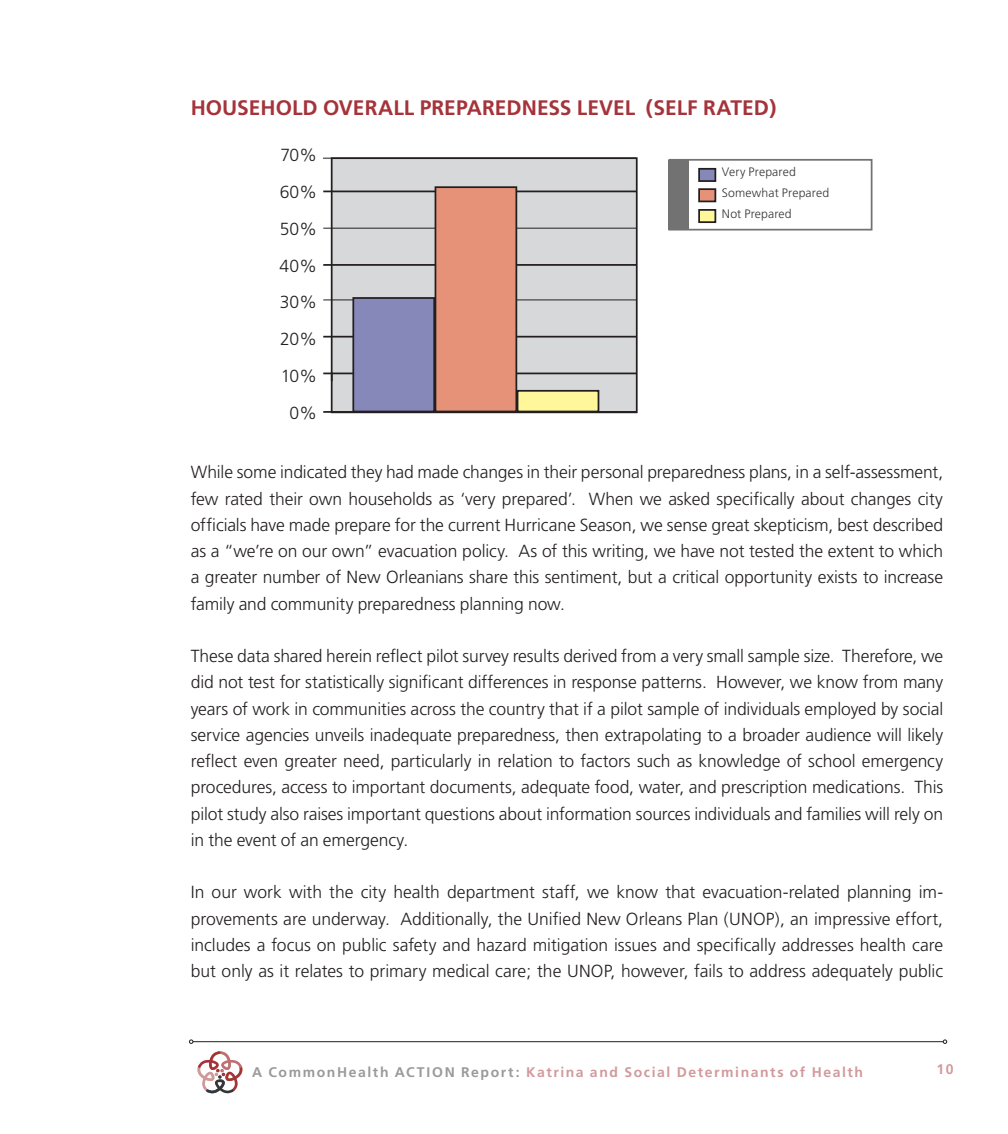
<style>
.page{position:relative;width:1008px;height:1134px;background:#fff}
.page>*{position:absolute;margin:0;border:0;box-sizing:border-box;transform-origin:0 0}
.Textbox_Header{font:700 21px "Frutiger";letter-spacing:.005em;color:#a5333a}
.body{font:300 17.5px/26.2px "Frutiger";letter-spacing:-.005em;color:#231f20;text-align:justify}
.t1{font:700 14px "Frutiger";letter-spacing:.11em;color:#d2999c}
.body-2{font:300 12.25px "Frutiger";letter-spacing:.015em;color:#363636}
.s1{color:#9a9a9a}
</style>
<div class="page">
<hr style="left:193px;top:1041px;width:750px;height:1px;background:#231f20">
<svg style="left:189px;top:1040px;width:4px;height:4px"></svg>
<svg style="left:943px;top:1040px;width:4px;height:4px"></svg>
<svg style="left:197px;top:1051px;width:46px;height:43px"></svg>
<div style="left:699px;top:169px;width:16px;height:12px;background:#8688ba"></div>
<div style="left:698px;top:168px;width:18px;height:14px;border:2px solid #231f20"></div>
<div style="left:699px;top:189px;width:16px;height:12px;background:#e59279"></div>
<div style="left:698px;top:188px;width:18px;height:14px;border:2px solid #231f20"></div>
<div style="left:699px;top:210px;width:16px;height:12px;background:#fff79a"></div>
<div style="left:698px;top:209px;width:18px;height:14px;border:2px solid #231f20"></div>
<div style="left:668px;top:159px;width:204px;height:72px;border:2px solid #727272"></div>
<div style="left:669px;top:160px;width:20px;height:70px;background:#727272"></div>
<div style="left:332px;top:158px;width:305px;height:254px;background:#d7d8da"></div>
<div style="left:331px;top:157px;width:307px;height:256px;border:2px solid #231f20"></div>
<svg style="left:331px;top:372px;width:2px;height:9px"></svg>
<hr style="left:323px;top:158px;width:313px;height:1px;background:#231f20">
<hr style="left:323px;top:191px;width:313px;height:1px;background:#231f20">
<hr style="left:323px;top:228px;width:313px;height:1px;background:#231f20">
<hr style="left:323px;top:264px;width:313px;height:2px;background:#231f20">
<hr style="left:323px;top:299px;width:313px;height:1px;background:#231f20">
<hr style="left:323px;top:336px;width:313px;height:2px;background:#231f20">
<hr style="left:323px;top:373px;width:313px;height:1px;background:#231f20">
<hr style="left:323px;top:411px;width:313px;height:2px;background:#231f20">
<div style="left:353px;top:298px;width:81px;height:114px;background:#8688ba"></div>
<div style="left:352px;top:297px;width:83px;height:115px;border:2px solid #231f20"></div>
<div style="left:435px;top:187px;width:81px;height:225px;background:#e59279"></div>
<div style="left:435px;top:186px;width:82px;height:226px;border:2px solid #231f20"></div>
<div style="left:518px;top:391px;width:80px;height:21px;background:#fff79a"></div>
<div style="left:517px;top:390px;width:82px;height:22px;border:2px solid #231f20"></div>
<p class="Textbox_Header" style="left:191px;top:95px;width:85px">Household</p>
<p class="Textbox_Header" style="left:323px;top:95px;width:55px">overall</p>
<p class="Textbox_Header" style="left:420px;top:95px;width:50px">Prepar</p>
<p class="Textbox_Header" style="left:495px;top:95px;width:222px">edn ess level (self rat</p>
<p class="Textbox_Header" style="left:742px;top:95px;width:36px">ed)</p>
<p class="body" style="left:280px;top:142px;width:38px">70%</p>
<p class="body" style="left:280px;top:179px;width:39px">60%</p>
<p class="body" style="left:280px;top:216px;width:39px">50%</p>
<p class="body" style="left:280px;top:253px;width:39px">40%</p>
<p class="body" style="left:280px;top:289px;width:39px">30%</p>
<p class="body" style="left:280px;top:326px;width:38px">20%</p>
<p class="body" style="left:281px;top:363px;width:38px">10%</p>
<p class="body" style="left:290px;top:400px;width:29px">0%</p>
<p class="body-2" style="left:722px;top:165px;width:76px">Very Prepared</p>
<p class="body-2" style="left:722px;top:186px;width:109px">Somewhat Prepared</p>
<p class="body-2" style="left:722px;top:207px;width:71px">Not Prepared</p>
<p class="body" style="left:191px;top:459px;width:754px">While some indicated they had made changes in their personal preparedness plans, in a self-assessment, few rated their own households as ‘very prepared’. When we asked specifically about changes city officials have made prepare for the current Hurricane Season, we sense great skepticism, best described as a “we’re on our own” evacuation policy. As of this writing, we have not tested the extent to which a greater number of New Orleanians share this sentiment, but a critical opportunity exists to increase family and community preparedness planning now.</p>
<p class="body" style="left:191px;top:643px;width:754px">These data shared herein reflect pilot survey results derived from a very small sample size. Therefore, we did not test for statistically significant differences in response patterns. However, we know from many years of work in communities across the country that if a pilot sample of individuals employed by social service agencies unveils inadequate preparedness, then extrapolating to a broader audience will likely reflect even greater need, particularly in relation to factors such as knowledge of school emergency procedures, access to important documents, adequate food, water, and prescription medications. This pilot study also raises important questions about information sources individuals and families will rely on in the event of an emergency.</p>
<p class="body" style="left:191px;top:879px;width:754px">In our work with the city health department staff, we know that evacuation-related planning im&shy;provements are underway. Additionally, the Unified New Orleans Plan (UNOP), an impressive effort, includes a focus on public safety and hazard mitigation issues and specifically addresses health care but only as it relates to primary medical care; the UNOP, however, fails to address adequately public</p>
<p class="t1" style="left:252px;top:1064px;width:613px"><span class="s1">A CommonHealth ACTION Report:</span> Katrina and Social Determinants of Health</p>
<p class="t1" style="left:937px;top:1061px;width:18px">10</p>
</div>
